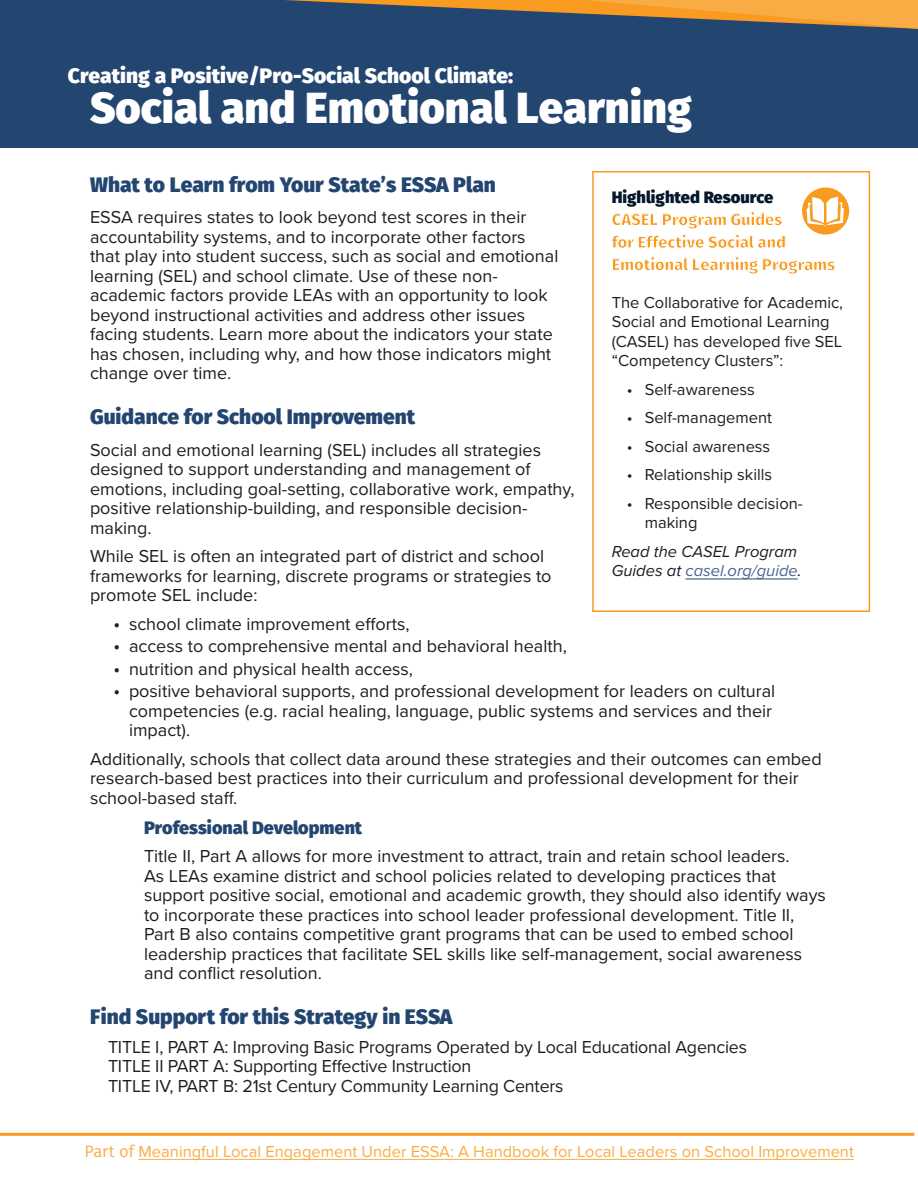
<style>
.page{position:relative;width:918px;height:1188px;background:#fff}
.page>*{position:absolute;margin:0;border:0;box-sizing:border-box;transform-origin:0 0}
.SI_Header{font:800 43.5px "Fira Sans";color:#fff}
.Header_3-SI{font:800 21px "Fira Sans";color:#234671}
.SI_Header-2{font:800 21px "Fira Sans";color:#fff}
.Body_Text{font:18px/19.5px "Proxima Nova";color:#1d1d25}
.Body_Text_Header_4{font:18px/19.5px "Proxima Nova";color:#1d1d25}
.Header_4-SI{font:800 18px "Fira Sans";color:#234671}
.Text_Box_Para{font:16.5px/19.5px "Proxima Nova";color:#1d1d25}
.t1{font:16.5px "Proxima Nova";color:#faac44}
.Text_Box_Para-2{font:800 16.5px/22.5px "Fira Sans";color:#f89b20}
.Text_Box_Para-3{font:italic 16.5px/19.5px "Proxima Nova";color:#1d1d25}
.s1{font-family:"Source Sans Pro";color:#231f20}
.s2{color:#06172c}
.s3{color:#4a668e}
.s4{font-family:"Fira Sans"}
</style>
<div class="page">
<hr style="left:0;top:1133px;width:914px;height:3px;background:#f89b20">
<hr style="left:139px;top:1159px;width:715px;height:1px;background:#faac44">
<div style="left:0;top:0;width:918px;height:148px;background:#234671"></div>
<hr style="left:686px;top:579px;width:112px;height:1px;background:#234671">
<svg style="left:285px;top:0;width:633px;height:477px"></svg>
<p class="SI_Header-2" style="left:68px;top:61px;width:447px">Creating a Positive/Pro-Social School Climate:</p>
<p class="SI_Header" style="left:90px;top:77px;width:603px">Social and Emotional Learning</p>
<p class="Header_3-SI" style="left:90px;top:170px;width:408px">What to Learn from Your State’s ESSA Plan</p>
<p class="Body_Text" style="left:90px;top:207px;width:470px">ESSA requires states to look beyond test scores in their accountability systems, and to incorporate other factors that play into student success, such as social and emotional learning (SEL) and school climate. Use of these non&shy;academic factors provide LEAs with an opportunity to look beyond instructional activities and address other issues facing students. Learn more about the indicators your state has chosen, including why, and how those indicators might change over time.</p>
<p class="Header_3-SI" style="left:90px;top:402px;width:327px">Guidance for School Improvement</p>
<p class="Body_Text" style="left:90px;top:439px;width:486px">Social and emotional learning (SEL) includes all strategies designed to support understanding and management of emotions, including goal-setting, collaborative work, empathy, positive relationship-building, and responsible decision&shy;making.</p>
<p class="Body_Text" style="left:90px;top:546px;width:463px">While SEL is often an integrated part of district and school frameworks for learning, discrete programs or strategies to promote SEL include:</p>
<p class="Body_Text_Header_4" style="left:114px;top:613px;width:297px"><span class="s1">•</span> school climate improvement efforts,</p>
<p class="Body_Text_Header_4" style="left:114px;top:636px;width:454px"><span class="s1">•</span> access to comprehensive mental and behavioral health,</p>
<p class="Body_Text_Header_4" style="left:114px;top:658px;width:301px"><span class="s1">•</span> nutrition and physical health access,</p>
<p class="Body_Text_Header_4" style="left:129px;top:681px;width:648px;text-indent:-15px"><span class="s1">•</span> positive behavioral supports, and professional development for leaders on cultural competencies (e.g. racial healing, language, public systems and services and their impact).</p>
<p class="Body_Text" style="left:90px;top:748px;width:733px">Additionally, schools that collect data around these strategies and their outcomes can embed research-based best practices into their curriculum and professional development for their school-based staff.</p>
<p class="Header_4-SI" style="left:144px;top:815px;width:220px">Professional Development</p>
<p class="Body_Text_Header_4" style="left:144px;top:846px;width:683px">Title II, Part A allows for more investment to attract, train and retain school leaders.<br>As LEAs examine district and school policies related to developing practices that support positive social, emotional and academic growth, they should also identify ways to incorporate these practices into school leader professional development. Title II, Part B also contains competitive grant programs that can be used to embed school leadership practices that facilitate SEL skills like self-management, social awareness and conflict resolution.</p>
<p class="Header_3-SI" style="left:90px;top:1002px;width:364px">Find Support for this Strategy in ESSA</p>
<p class="Body_Text" style="left:108px;top:1036px;width:641px">TITLE I, PART A: Improving Basic Programs Operated by Local Educational Agencies</p>
<p class="Body_Text" style="left:108px;top:1056px;width:365px">TITLE II PART A: Supporting Effective Instruction</p>
<p class="Body_Text" style="left:108px;top:1075px;width:457px">TITLE IV, PART B: 21st Century Community Learning Centers</p>
<p class="Text_Box_Para-2" style="left:612px;top:186px;width:225px"><span class="s2">Highlighted Resource<br></span>CASEL Program Guides<br>for Effective Social and<br>Emotional Learning Programs</p>
<p class="Text_Box_Para" style="left:612px;top:292px;width:233px">The Collaborative for Academic,<br>Social and Emotional Learning (CASEL) has developed five SEL “Competency Clusters”:</p>
<p class="Text_Box_Para" style="left:627px;top:379px;width:130px">• Self-awareness</p>
<p class="Text_Box_Para" style="left:627px;top:407px;width:147px">• Self-management</p>
<p class="Text_Box_Para" style="left:627px;top:436px;width:145px">• Social awareness</p>
<p class="Text_Box_Para" style="left:627px;top:464px;width:147px">• Relationship skills</p>
<p class="Text_Box_Para" style="left:645px;top:493px;width:160px;text-indent:-18px">• Responsible decision&shy;making</p>
<p class="Text_Box_Para-3" style="left:612px;top:541px;width:191px">Read the CASEL Program<br>Guides at <span class="s3">casel.org/guide</span>.</p>
<p class="t1" style="left:84px;top:1139px;width:771px"><span class="s4">Part of</span> Meaningful Local Engagement Under ESSA: A Handbook for Local Leaders on School Improvement</p>
</div>
